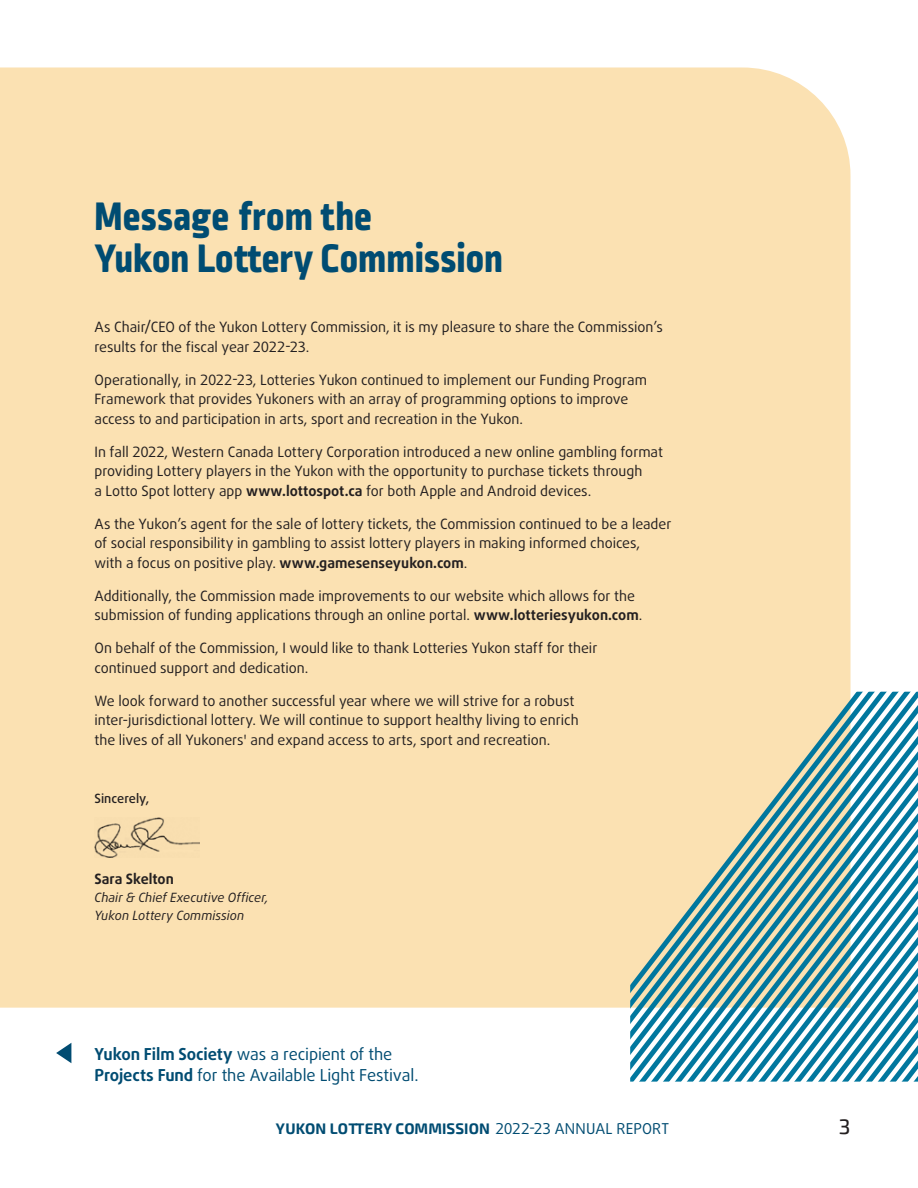
<style>
.page{position:relative;width:918px;height:1188px;background:#fff}
.page>*{position:absolute;margin:0;border:0;box-sizing:border-box;transform-origin:0 0}
.t1{font:800 42px/42px "Ropa Mix Pro";letter-spacing:.005em;color:#004c72}
.t2{font:500 21px "Exo 2";color:#231f20}
.t3{font:16.5px/21px "Daxline OT";letter-spacing:-.01em;color:#004c72}
.t4{font:700 15px "Exo 2";letter-spacing:.005em;color:#004c72}
.t5{font:14.25px/19.5px "Daxline OT";color:#231f20}
.t6{font:700 14.25px "Daxline OT";color:#231f20}
.t7{font:italic 12.75px/18px "Daxline OT";color:#231f20}
.t8{font:500 12.75px "Daxline OT";letter-spacing:.005em;color:#231f20}
.s1{font-weight:700}
.s2{font-family:"Daxline OT";font-weight:400}
</style>
<div class="page">
<div style="left:0;top:68px;width:850px;height:940px;background:#fbe1b2"></div>
<svg style="left:0;top:108px;width:1px;height:265px"></svg>
<svg style="left:630px;top:692px;width:288px;height:15px;background:#dbd6b8"></svg>
<svg style="left:630px;top:707px;width:288px;height:15px;background:#d6d4b7"></svg>
<svg style="left:630px;top:722px;width:288px;height:16px;background:#d0d2b7"></svg>
<svg style="left:630px;top:738px;width:288px;height:15px;background:#cbd0b6"></svg>
<svg style="left:630px;top:753px;width:288px;height:16px;background:#c6cdb6"></svg>
<svg style="left:630px;top:769px;width:288px;height:15px;background:#c0cbb5"></svg>
<svg style="left:630px;top:784px;width:288px;height:16px;background:#bbc9b5"></svg>
<svg style="left:630px;top:800px;width:288px;height:15px;background:#b5c6b4"></svg>
<svg style="left:630px;top:815px;width:288px;height:15px;background:#b0c4b4"></svg>
<svg style="left:630px;top:830px;width:288px;height:16px;background:#abc2b4"></svg>
<svg style="left:630px;top:846px;width:288px;height:15px;background:#a5bfb3"></svg>
<svg style="left:630px;top:861px;width:288px;height:16px;background:#a0bdb3"></svg>
<svg style="left:630px;top:877px;width:288px;height:15px;background:#9abbb2"></svg>
<svg style="left:630px;top:892px;width:288px;height:16px;background:#95b9b2"></svg>
<svg style="left:630px;top:908px;width:288px;height:15px;background:#90b6b1"></svg>
<svg style="left:630px;top:923px;width:288px;height:16px;background:#8ab4b1"></svg>
<svg style="left:630px;top:939px;width:288px;height:143px"></svg>
<img style="left:95px;top:817px;width:105px;height:41px">
<svg style="left:56px;top:1043px;width:15px;height:20px"></svg>
<h1 class="t1" style="left:94px;top:198px;width:410px">Message from the<br>Yukon Lottery Commission</h1>
<p class="t5" style="left:94px;top:317px;width:570px">As Chair/CEO of the Yukon Lottery Commission, it is my pleasure to share the Commission’s results for the fiscal year 2022-23.</p>
<p class="t5" style="left:94px;top:370px;width:554px">Operationally, in 2022-23, Lotteries Yukon continued to implement our Funding Program<br>Framework that provides Yukoners with an array of programming options to improve access to and participation in arts, sport and recreation in the Yukon.</p>
<p class="t5" style="left:94px;top:442px;width:570px">In fall 2022, Western Canada Lottery Corporation introduced a new online gambling format providing Lottery players in the Yukon with the opportunity to purchase tickets through<br>a Lotto Spot lottery app <span class="s1">www.lottospot.ca</span> for both Apple and Android devices.</p>
<p class="t5" style="left:94px;top:514px;width:579px">As the Yukon’s agent for the sale of lottery tickets, the Commission continued to be a leader of social responsibility in gambling to assist lottery players in making informed choices, with a focus on positive play. <span class="s1">www.gamesenseyukon.com</span>.</p>
<p class="t5" style="left:94px;top:586px;width:549px">Additionally, the Commission made improvements to our website which allows for the submission of funding applications through an online portal. <span class="s1">www.lotteriesyukon.com</span>.</p>
<p class="t5" style="left:94px;top:638px;width:504px">On behalf of the Commission, I would like to thank Lotteries Yukon staff for their continued support and dedication.</p>
<p class="t5" style="left:94px;top:691px;width:486px">We look forward to another successful year where we will strive for a robust inter-jurisdictional lottery. We will continue to support healthy living to enrich the lives of all Yukoners' and expand access to arts, sport and recreation.</p>
<p class="t8" style="left:94px;top:790px;width:56px">Sincerely,</p>
<p class="t6" style="left:94px;top:869px;width:81px">Sara Skelton</p>
<p class="t7" style="left:94px;top:888px;width:175px">Chair &amp; Chief Executive Officer,<br>Yukon Lottery Commission</p>
<p class="t3" style="left:94px;top:1043px;width:326px"><span class="s1">Yukon Film Society</span> was a recipient of the<br><span class="s1">Projects Fund</span> for the Available Light Festival.</p>
<p class="t4" style="left:276px;top:1120px;width:395px">YUKON LOTTERY COMMISSION <span class="s2">2022-23 ANNUAL REPORT</span></p>
<h2 class="t2" style="left:839px;top:1114px;width:13px">3</h2>
</div>
